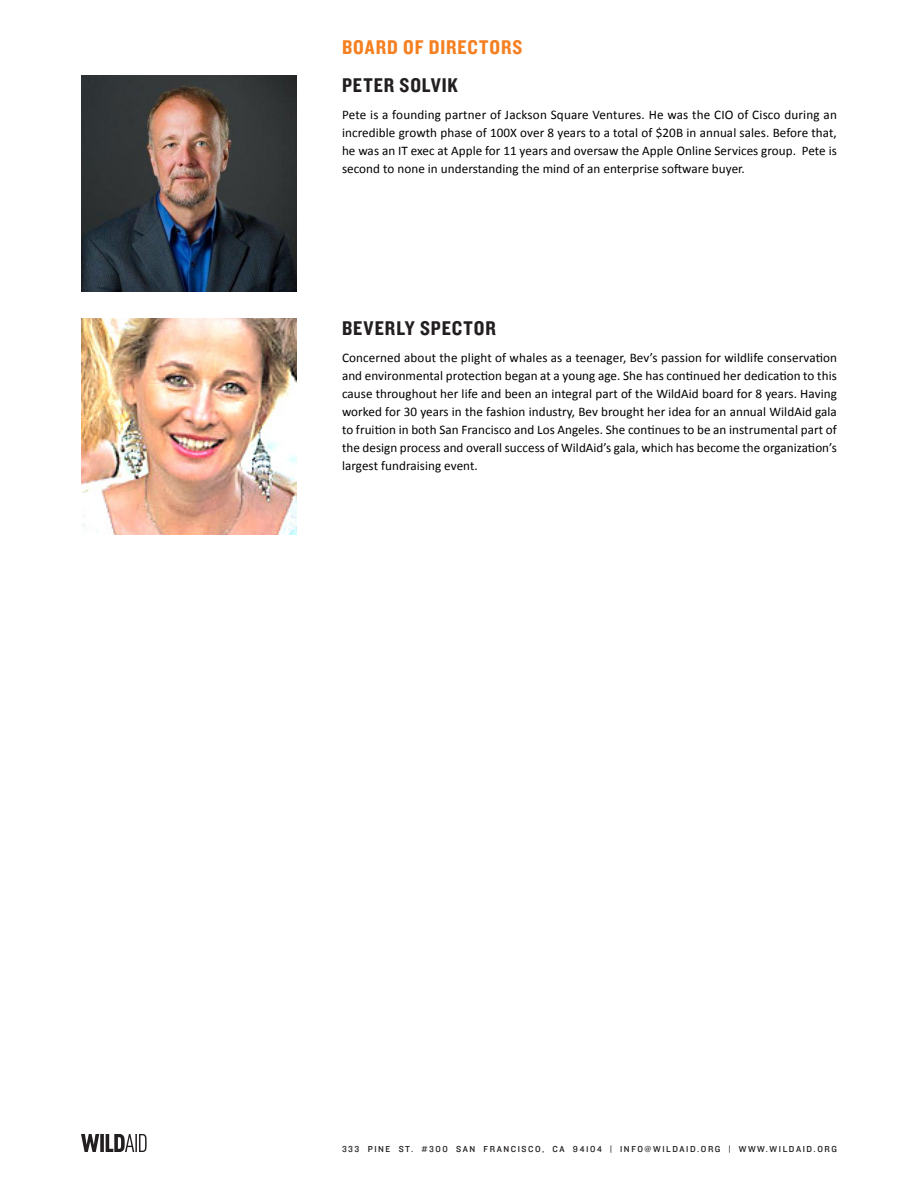
<style>
.page{position:relative;width:918px;height:1188px;background:#fff}
.page>*{position:absolute;margin:0;border:0;box-sizing:border-box;transform-origin:0 0}
.SubHeader_01{font:20.7px "Knockout 50 Welterweight";letter-spacing:.045em;color:#231f20}
.SubHeader_01-2{font:20.7px "Knockout 50 Welterweight";letter-spacing:.045em;color:#f58021}
.Body_1{font:13.2px/18px "Calibri";letter-spacing:.005em;color:#000001;text-align:justify}
.t1{font:9px "Knockout 31 Junior Middlewt";letter-spacing:.175em;color:#231f20}
</style>
<div class="page">
<svg style="left:81px;top:1134px;width:18px;height:18px"></svg>
<svg style="left:100px;top:1134px;width:4px;height:18px"></svg>
<svg style="left:106px;top:1134px;width:41px;height:18px"></svg>
<img style="left:81px;top:76px;width:216px;height:216px">
<img style="left:81px;top:319px;width:216px;height:216px">
<p class="SubHeader_01-2" style="left:342px;top:33px;width:182px">BOARD OF DIRECTORS</p>
<p class="SubHeader_01" style="left:342px;top:72px;width:118px">PETER SOLVIK</p>
<p class="Body_1" style="left:342px;top:105px;width:496px">Pete is a founding partner of Jackson Square Ventures. He was the CIO of Cisco during an incredible growth phase of 100X over 8 years to a total of $20B in annual sales. Before that, he was an IT exec at Apple for 11 years and oversaw the Apple Online Services group. Pete is second to none in understanding the mind of an enterprise software buyer.</p>
<p class="SubHeader_01" style="left:342px;top:315px;width:155px">BEVERLY SPECTOR</p>
<p class="Body_1" style="left:342px;top:348px;width:497px">Concerned about the plight of whales as a teenager, Bev’s passion for wildlife conservation and environmental protection began at a young age. She has continued her dedication to this cause throughout her life and been an integral part of the WildAid board for 8 years. Having worked for 30 years in the fashion industry, Bev brought her idea for an annual WildAid gala to fruition in both San Francisco and Los Angeles. She continues to be an instrumental part of the design process and overall success of WildAid’s gala, which has become the organization’s largest fundraising event.</p>
<p class="t1" style="left:342px;top:1143px;width:496px">333 PINE ST. #300 SAN FRANCISCO, CA 94104 | INFO@WILDAID.ORG | WWW.WILDAID.ORG</p>
</div>
